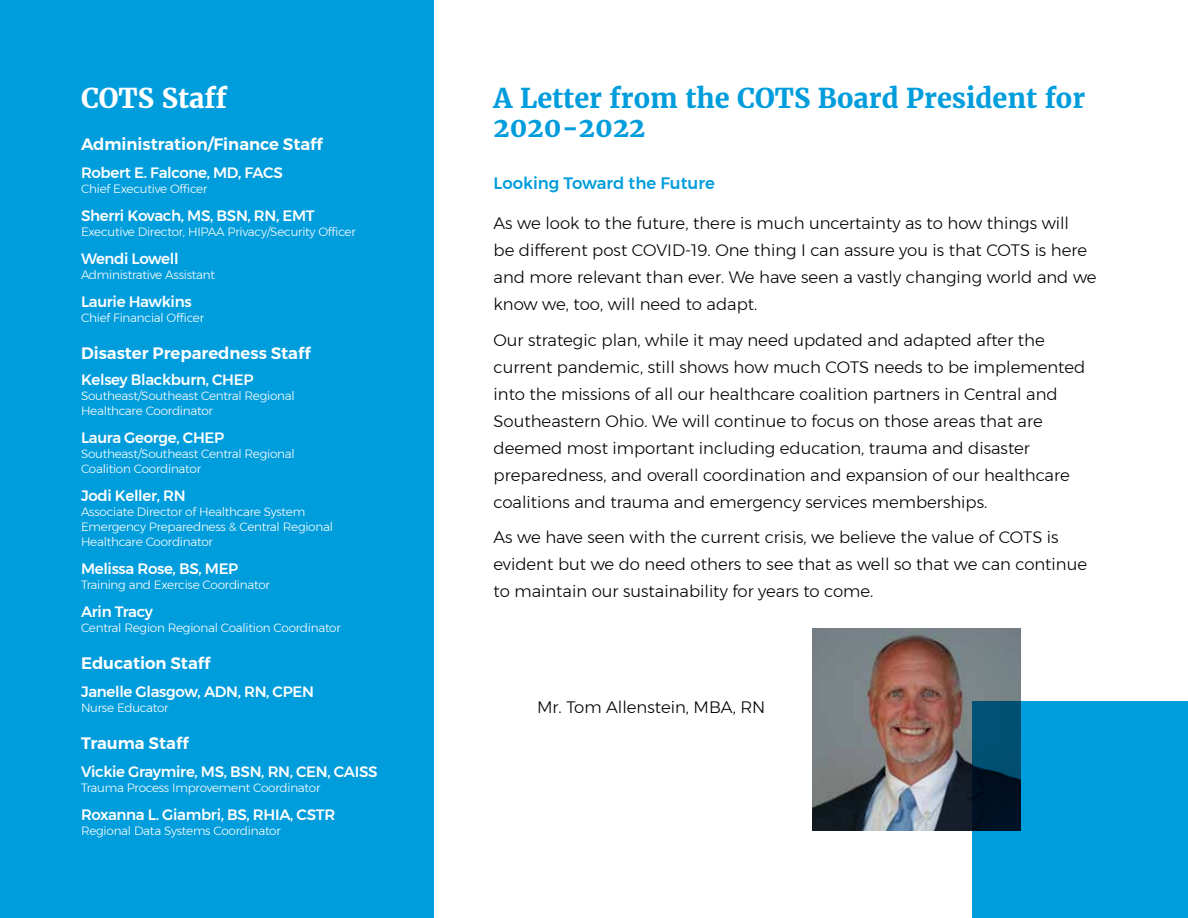
<style>
.page{position:relative;width:1188px;height:918px;background:#fff}
.page>*{position:absolute;margin:0;border:0;box-sizing:border-box;transform-origin:0 0}
.t1{font:700 27px/28.5px "Merriweather";color:#009ddc}
.t2{font:700 27px "Merriweather";color:#fff}
.t3{font:300 16.5px/27px "Montserrat";color:#000}
.t4{font:600 16.5px "Montserrat";color:#fff}
.t5{font:500 16.5px "Montserrat";color:#009ddc}
.t6{font:500 15px "Montserrat";letter-spacing:-.02em;color:#fff}
.t7{font:300 12px/15px "Montserrat";letter-spacing:-.02em;color:#fff}
</style>
<div class="page">
<div style="left:0;top:0;width:434px;height:918px;background:#009ddc"></div>
<img style="left:812px;top:629px;width:209px;height:202px">
<div style="left:972px;top:702px;width:216px;height:216px;background:#009ddc"></div>
<h1 class="t2" style="left:81px;top:80px;width:148px">COTS Staff</h1>
<p class="t4" style="left:81px;top:131px;width:243px">Administration/Finance Staff</p>
<p class="t6" style="left:81px;top:161px;width:203px">Robert E. Falcone, MD, FACS</p>
<p class="t7" style="left:81px;top:181px;width:128px">Chief Executive Officer</p>
<p class="t6" style="left:81px;top:204px;width:235px">Sherri Kovach, MS, BSN, RN, EMT</p>
<p class="t7" style="left:81px;top:224px;width:276px">Executive Director, HIPAA Privacy/Security Officer</p>
<p class="t6" style="left:81px;top:247px;width:99px">Wendi Lowell</p>
<p class="t7" style="left:81px;top:267px;width:136px">Administrative Assistant</p>
<p class="t6" style="left:81px;top:289px;width:112px">Laurie Hawkins</p>
<p class="t7" style="left:81px;top:310px;width:125px">Chief Financial Officer</p>
<p class="t4" style="left:81px;top:340px;width:231px">Disaster Preparedness Staff</p>
<p class="t6" style="left:81px;top:368px;width:174px">Kelsey Blackburn, CHEP</p>
<p class="t7" style="left:81px;top:388px;width:215px">Southeast/Southeast Central Regional<br>Healthcare Coordinator</p>
<p class="t6" style="left:81px;top:426px;width:145px">Laura George, CHEP</p>
<p class="t7" style="left:81px;top:446px;width:215px">Southeast/Southeast Central Regional<br>Coalition Coordinator</p>
<p class="t6" style="left:81px;top:484px;width:106px">Jodi Keller, RN</p>
<p class="t7" style="left:81px;top:504px;width:253px">Associate Director of Healthcare System<br>Emergency Preparedness &amp; Central Regional<br>Healthcare Coordinator</p>
<p class="t6" style="left:81px;top:557px;width:159px">Melissa Rose, BS, MEP</p>
<p class="t7" style="left:81px;top:577px;width:190px">Training and Exercise Coordinator</p>
<p class="t6" style="left:81px;top:600px;width:74px">Arin Tracy</p>
<p class="t7" style="left:81px;top:620px;width:261px">Central Region Regional Coalition Coordinator</p>
<p class="t4" style="left:81px;top:650px;width:131px">Education Staff</p>
<p class="t6" style="left:81px;top:680px;width:235px">Janelle Glasgow, ADN, RN, CPEN</p>
<p class="t7" style="left:81px;top:700px;width:89px">Nurse Educator</p>
<p class="t4" style="left:81px;top:730px;width:109px">Trauma Staff</p>
<p class="t6" style="left:81px;top:760px;width:298px">Vickie Graymire, MS, BSN, RN, CEN, CAISS</p>
<p class="t7" style="left:81px;top:780px;width:241px">Trauma Process Improvement Coordinator</p>
<p class="t6" style="left:81px;top:803px;width:256px">Roxanna L. Giambri, BS, RHIA, CSTR</p>
<p class="t7" style="left:81px;top:823px;width:201px">Regional Data Systems Coordinator</p>
<h1 class="t1" style="left:494px;top:84px;width:593px">A Letter from the COTS Board President for<br>2020-2022</h1>
<p class="t5" style="left:494px;top:170px;width:223px">Looking Toward the Future</p>
<p class="t3" style="left:494px;top:209px;width:605px">As we look to the future, there is much uncertainty as to how things will<br>be different post COVID-19. One thing I can assure you is that COTS is here and more relevant than ever. We have seen a vastly changing world and we know we, too, will need to adapt.</p>
<p class="t3" style="left:494px;top:326px;width:593px">Our strategic plan, while it may need updated and adapted after the current pandemic, still shows how much COTS needs to be implemented into the missions of all our healthcare coalition partners in Central and Southeastern Ohio. We will continue to focus on those areas that are deemed most important including education, trauma and disaster preparedness, and overall coordination and expansion of our healthcare coalitions and trauma and emergency services memberships.</p>
<p class="t3" style="left:494px;top:524px;width:595px">As we have seen with the current crisis, we believe the value of COTS is evident but we do need others to see that as well so that we can continue to maintain our sustainability for years to come.</p>
<p class="t3" style="left:537px;top:693px;width:230px">Mr. Tom Allenstein, MBA, RN</p>
</div>
